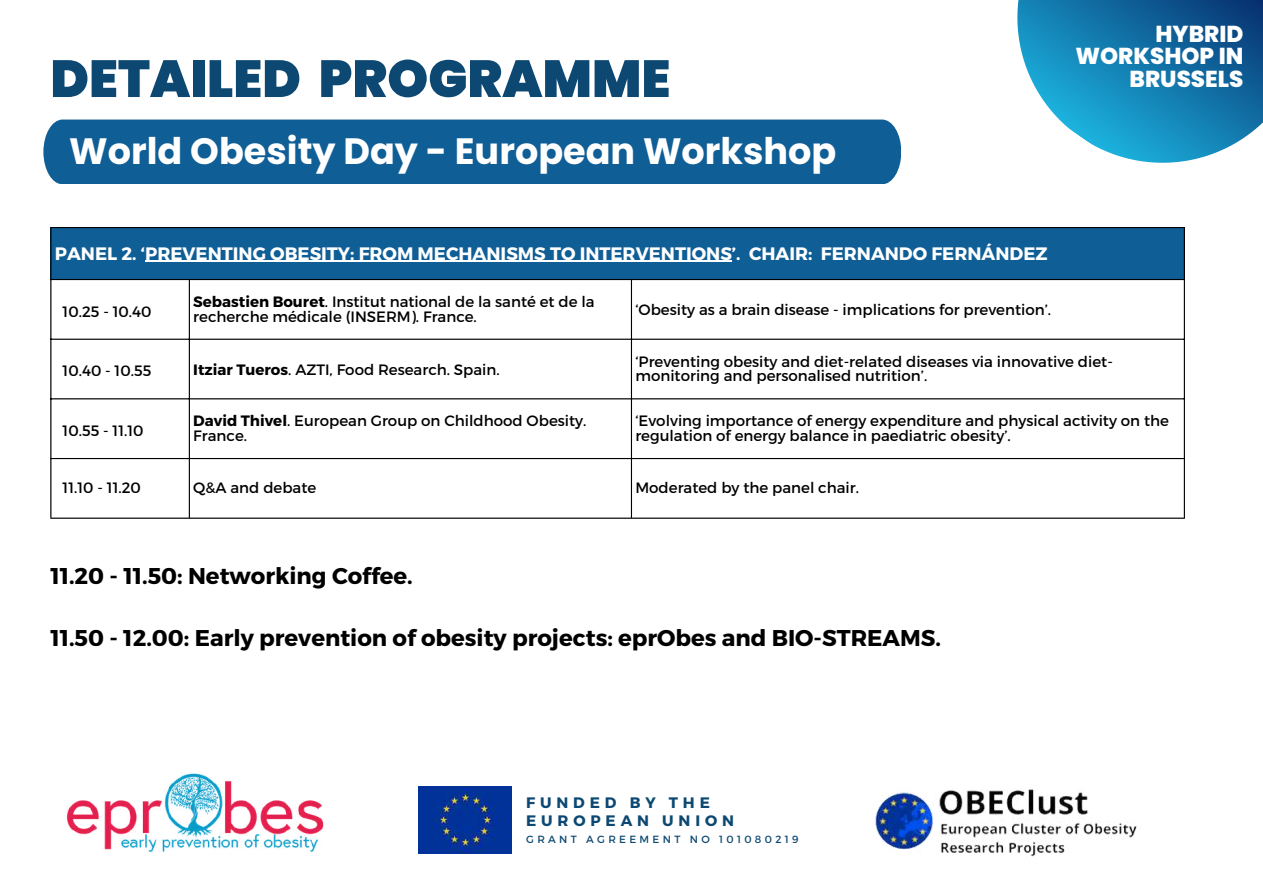
<style>
.page{position:relative;width:1263px;height:894px;background:#fff}
.page>*{position:absolute;margin:0;border:0;box-sizing:border-box;transform-origin:0 0}
.t1{font:900 52.05px "Poppins";color:#0c4872}
.t2{font:700 36.6px "Poppins";color:#fff}
.t3{font:800 22.95px/22.5px "Poppins";color:#fff;text-align:right}
.t4{font:700 22.8px "Montserrat";color:#000}
.t5{font:700 18px "Montserrat";color:#fff}
.t6{font:700 15.15px/18.1px "Montserrat";letter-spacing:.32em;color:#0c4872}
.t7{font:15px/14.7px "Montserrat";color:#000}
.t8{font:10.35px "Montserrat";letter-spacing:.32em;color:#0c4872}
.s1{font-weight:700}
</style>
<div class="page">
<div style="left:43px;top:119px;width:858px;height:65px;background:#0f5e96"></div>
<svg style="left:1017px;top:0;width:246px;height:163px;background:#368eba"></svg>
<div style="left:51px;top:227px;width:1134px;height:53px;background:#0f5e96"></div>
<hr style="left:145px;top:261px;width:587px;height:1px;background:#fff">
<hr style="left:50px;top:228px;width:1px;height:289px;background:#000">
<hr style="left:189px;top:280px;width:1px;height:237px;background:#000">
<hr style="left:631px;top:280px;width:1px;height:237px;background:#000">
<hr style="left:1184px;top:228px;width:1px;height:289px;background:#000">
<hr style="left:50px;top:227px;width:1135px;height:1px;background:#000">
<hr style="left:50px;top:279px;width:1135px;height:1px;background:#000">
<hr style="left:50px;top:338px;width:1135px;height:1px;background:#000">
<hr style="left:50px;top:398px;width:1135px;height:1px;background:#000">
<hr style="left:50px;top:458px;width:1135px;height:1px;background:#000">
<hr style="left:50px;top:517px;width:1135px;height:1px;background:#000">
<img style="left:419px;top:786px;width:92px;height:67px">
<img style="left:67px;top:773px;width:257px;height:79px">
<img style="left:875px;top:789px;width:262px;height:68px">
<h1 class="t1" style="left:50px;top:42px;width:621px">DETAILED PROGRAMME</h1>
<h2 class="t2" style="left:69px;top:125px;width:769px">World Obesity Day - European Workshop</h2>
<h3 class="t3" style="left:1075px;top:22px;width:169px">HYBRID<br>WORKSHOP IN<br>BRUSSELS</h3>
<p class="t5" style="left:55px;top:241px;width:994px">PANEL 2. ‘PREVENTING OBESITY: FROM MECHANISMS TO INTERVENTIONS’. CHAIR: FERNANDO FERNÁNDEZ</p>
<p class="t7" style="left:63px;top:303px;width:90px">10.25 - 10.40</p>
<p class="t7" style="left:193px;top:293px;width:403px"><span class="s1">Sebastien Bouret</span>. Institut national de la santé et de la recherche médicale (INSERM). France.</p>
<p class="t7" style="left:635px;top:301px;width:417px">‘Obesity as a brain disease - implications for prevention’.</p>
<p class="t7" style="left:63px;top:363px;width:90px">10.40 - 10.55</p>
<p class="t7" style="left:193px;top:361px;width:308px"><span class="s1">Itziar Tueros</span>. AZTI, Food Research. Spain.</p>
<p class="t7" style="left:635px;top:353px;width:479px">‘Preventing obesity and diet-related diseases via innovative diet&shy;monitoring and personalised nutrition’.</p>
<p class="t7" style="left:63px;top:422px;width:83px">10.55 - 11.10</p>
<p class="t7" style="left:193px;top:413px;width:395px"><span class="s1">David Thivel</span>. European Group on Childhood Obesity.<br>France.</p>
<p class="t7" style="left:635px;top:413px;width:535px">‘Evolving importance of energy expenditure and physical activity on the regulation of energy balance in paediatric obesity’.</p>
<p class="t7" style="left:63px;top:479px;width:80px">11.10 - 11.20</p>
<p class="t7" style="left:193px;top:479px;width:125px">Q&amp;A and debate</p>
<p class="t7" style="left:635px;top:479px;width:225px">Moderated by the panel chair.</p>
<h3 class="t4" style="left:50px;top:561px;width:364px">11.20 - 11.50: Networking Coffee.</h3>
<h3 class="t4" style="left:50px;top:622px;width:892px">11.50 - 12.00: Early prevention of obesity projects: eprObes and BIO-STREAMS.</h3>
<p class="t6" style="left:526px;top:792px;width:209px">FUNDED BY THE<br>EUROPEAN UNION</p>
<p class="t8" style="left:526px;top:832px;width:274px">GRANT AGREEMENT NO 101080219</p>
</div>
